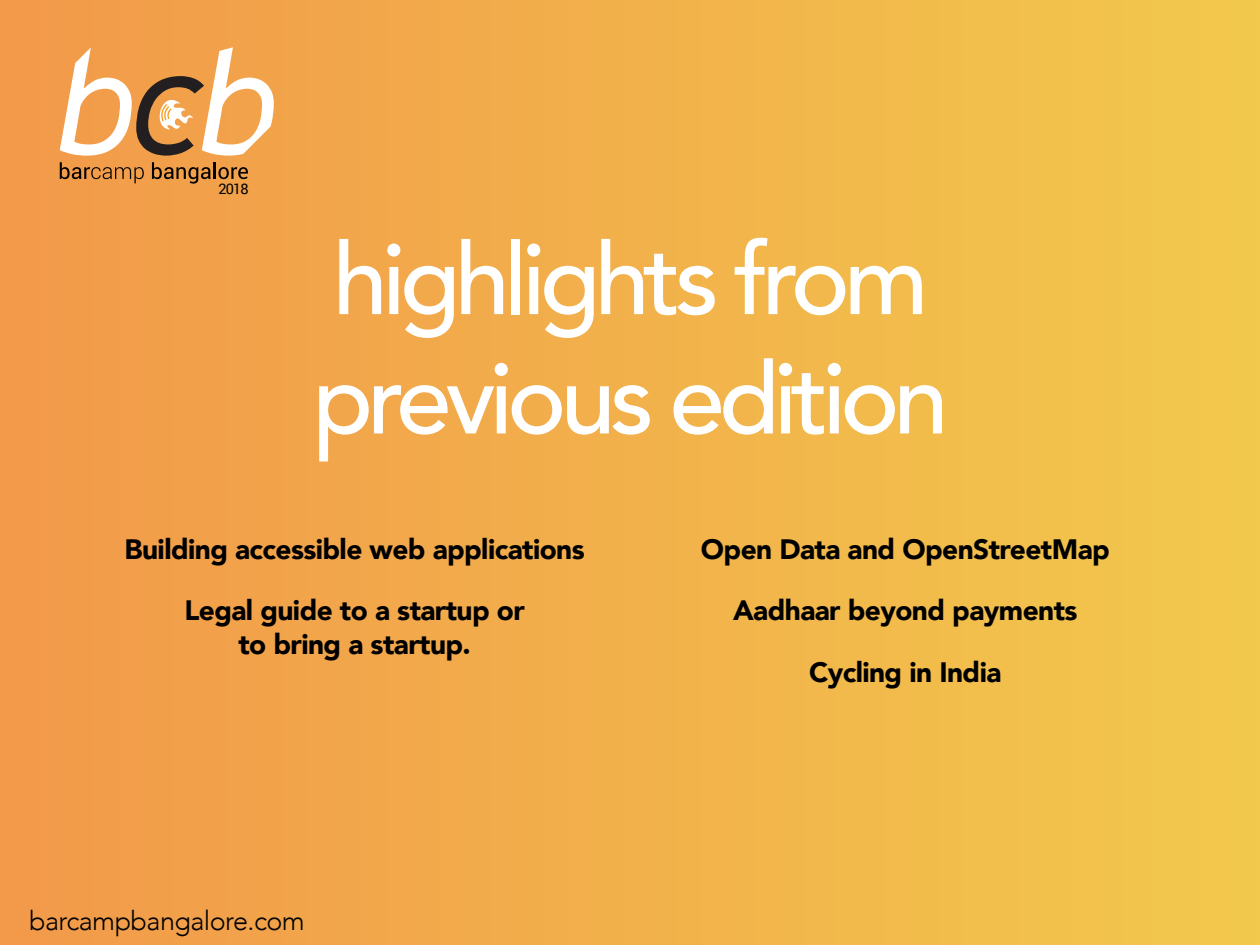
<style>
.page{position:relative;width:1260px;height:945px;background:#fff}
.page>*{position:absolute;margin:0;border:0;box-sizing:border-box;transform-origin:0 0}
.t1{font:500 99.4px/119.4px "Avenir";letter-spacing:-.06em;color:#fff}
.t2{font:900 28px/61.6px "Avenir";letter-spacing:-.02em;color:#000;text-align:center}
.t3{font:300 26.95px "Avenir";letter-spacing:-.02em;color:#000}
.t4{font:14.53px "Roboto";color:#000100}
</style>
<div class="page">
<div style="left:0;top:0;width:1260px;height:945px;background:linear-gradient(to right,#f2994a,#f2c94c)"></div>
<svg style="left:60px;top:162px;width:84px;height:21px;background:#c37e3b"></svg>
<svg style="left:152px;top:162px;width:96px;height:22px;background:#b47737"></svg>
<svg style="left:60px;top:47px;width:214px;height:109px"></svg>
<p class="t4" style="left:218px;top:179px;width:32px">2018</p>
<h1 class="t1" style="left:312px;top:214px;width:638px">highlights from previous edition</h1>
<p class="t2" style="left:125px;top:518px;width:462px">Building accessible web applications<br>Legal guide to a startup or</p>
<p class="t2" style="left:238px;top:613px;width:234px">to bring a startup.</p>
<p class="t3" style="left:29px;top:905px;width:277px">barcampbangalore.com</p>
<p class="t2" style="left:701px;top:518px;width:410px">Open Data and OpenStreetMap<br>Aadhaar beyond payments<br>Cycling in India</p>
</div>
